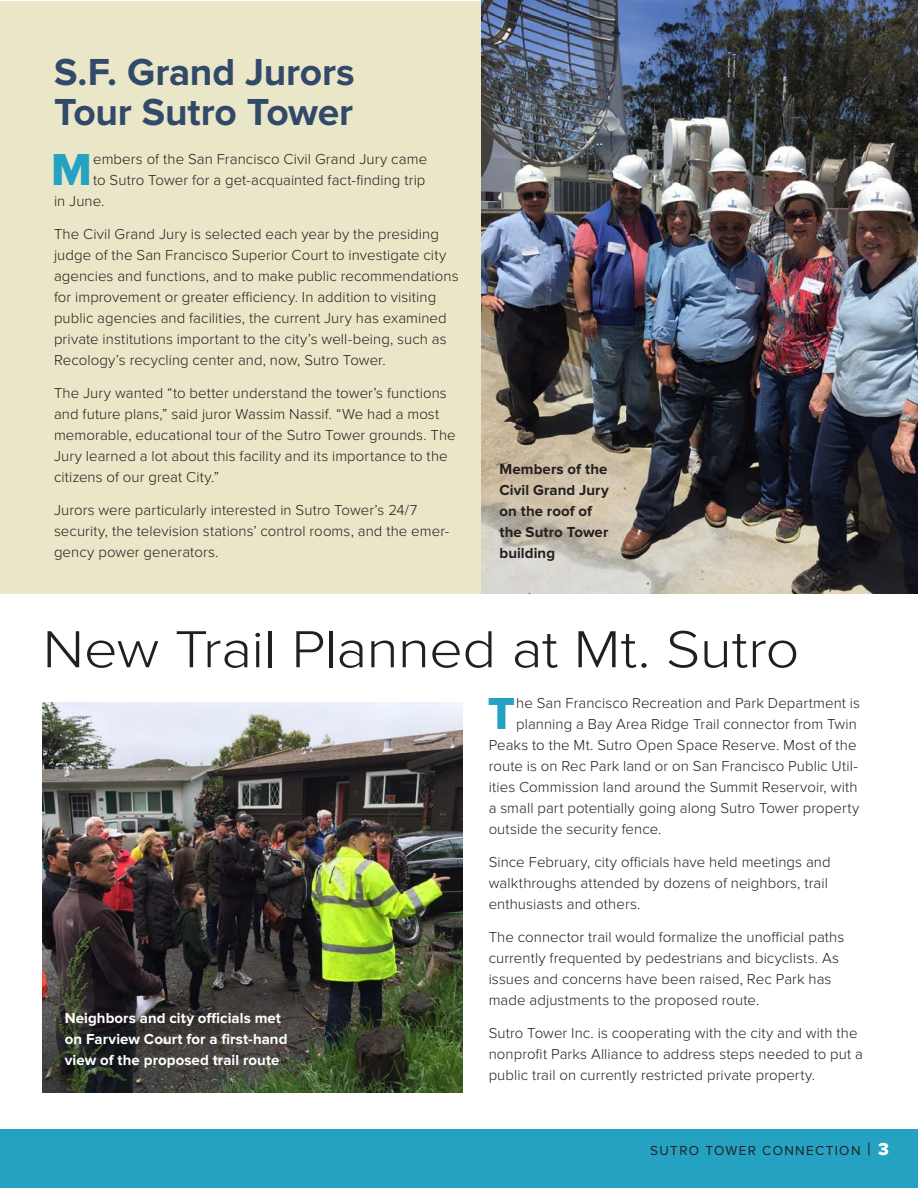
<style>
.page{position:relative;width:918px;height:1188px;background:#fff}
.page>*{position:absolute;margin:0;border:0;box-sizing:border-box;transform-origin:0 0}
.t1{font:300 54px "Proxima Nova";letter-spacing:-.015em;color:#231f20;scale:1.1 1}
.main-1stG-drop{font:46.5px "Proxima Nova Extrabld";color:#25a2c2}
.t2{font:700 39px/40.5px "Proxima Nova";letter-spacing:-.01em;color:#324969}
.p_main{font:300 15px/21px "Proxima Nova";letter-spacing:.005em;color:#231f20}
.main-1stG-drop-2{font:300 15px "Proxima Nova";letter-spacing:.005em;color:#231f20}
.Caption_black{font:700 15px/21px "Proxima Nova";letter-spacing:.005em;color:#fff}
.Caption_black-2{font:700 15px/21px "Proxima Nova";letter-spacing:.005em;color:#231f20}
.t3{font:13.5px "Proxima Nova";letter-spacing:.1em;color:#231f20}
.s1{font-size:18px}
.s2{font-family:"Proxima Nova Extrabld";font-size:18px;color:#fff}
</style>
<div class="page">
<div style="left:0;top:2px;width:918px;height:592px;background:#e9e7c7"></div>
<div style="left:0;top:1130px;width:918px;height:58px;background:#25a2c2"></div>
<img style="left:43px;top:702px;width:420px;height:391px">
<img style="left:482px;top:0;width:436px;height:594px">
<h1 class="t2" style="left:54px;top:53px;width:302px">S.F. Grand Jurors<br>Tour Sutro Tower</h1>
<p class="main-1stG-drop" style="left:51px;top:143px;width:42px">M</p>
<p class="main-1stG-drop-2" style="left:93px;top:151px;width:336px">embers of the San Francisco Civil Grand Jury came</p>
<p class="main-1stG-drop-2" style="left:93px;top:172px;width:334px">to Sutro Tower for a get-acquainted fact-finding trip</p>
<p class="main-1stG-drop-2" style="left:54px;top:193px;width:52px">in June.</p>
<p class="p_main" style="left:54px;top:224px;width:406px">The Civil Grand Jury is selected each year by the presiding judge of the San Francisco Superior Court to investigate city agencies and functions, and to make public recommendations for improvement or greater efficiency. In addition to visiting public agencies and facilities, the current Jury has examined private institutions important to the city’s well-being, such as Recology’s recycling center and, now, Sutro Tower.</p>
<p class="p_main" style="left:54px;top:383px;width:403px">The Jury wanted “to better understand the tower’s functions and future plans,” said juror Wassim Nassif. “We had a most memorable, educational tour of the Sutro Tower grounds. The Jury learned a lot about this facility and its importance to the citizens of our great City.”</p>
<p class="p_main" style="left:54px;top:500px;width:397px">Jurors were particularly interested in Sutro Tower’s 24/7 security, the television stations’ control rooms, and the emer&shy;gency power generators.</p>
<p class="Caption_black-2" style="left:500px;top:459px;width:111px">Members of the<br>Civil Grand Jury on the roof of the Sutro Tower building</p>
<h1 class="t1" style="left:43px;top:618px;width:690px">New Trail Planned at Mt. Sutro</h1>
<p class="Caption_black" style="left:65px;top:1008px;width:224px">Neighbors and city officials met on Farview Court for a first-hand view of the proposed trail route</p>
<p class="main-1stG-drop" style="left:488px;top:687px;width:29px">T</p>
<p class="main-1stG-drop-2" style="left:516px;top:694px;width:345px">he San Francisco Recreation and Park Department is</p>
<p class="main-1stG-drop-2" style="left:516px;top:715px;width:342px">planning a Bay Area Ridge Trail connector from Twin</p>
<p class="main-1stG-drop-2" style="left:489px;top:736px;width:369px">Peaks to the Mt. Sutro Open Space Reserve. Most of the</p>
<p class="main-1stG-drop-2" style="left:489px;top:757px;width:371px">route is on Rec Park land or on San Francisco Public Util-</p>
<p class="main-1stG-drop-2" style="left:489px;top:778px;width:370px">ities Commission land around the Summit Reservoir, with</p>
<p class="main-1stG-drop-2" style="left:489px;top:799px;width:372px">a small part potentially going along Sutro Tower property</p>
<p class="main-1stG-drop-2" style="left:489px;top:820px;width:174px">outside the security fence.</p>
<p class="p_main" style="left:489px;top:852px;width:343px">Since February, city officials have held meetings and walkthroughs attended by dozens of neighbors, trail enthusiasts and others.</p>
<p class="p_main" style="left:489px;top:927px;width:357px">The connector trail would formalize the unofficial paths currently frequented by pedestrians and bicyclists. As issues and concerns have been raised, Rec Park has made adjustments to the proposed route.</p>
<p class="p_main" style="left:489px;top:1023px;width:376px">Sutro Tower Inc. is cooperating with the city and with the nonprofit Parks Alliance to address steps needed to put a public trail on currently restricted private property.</p>
<p class="t3" style="left:650px;top:1142px;width:240px">SUTRO TOWER CONNECTION <span class="s1">|</span> <span class="s2">3</span></p>
</div>
